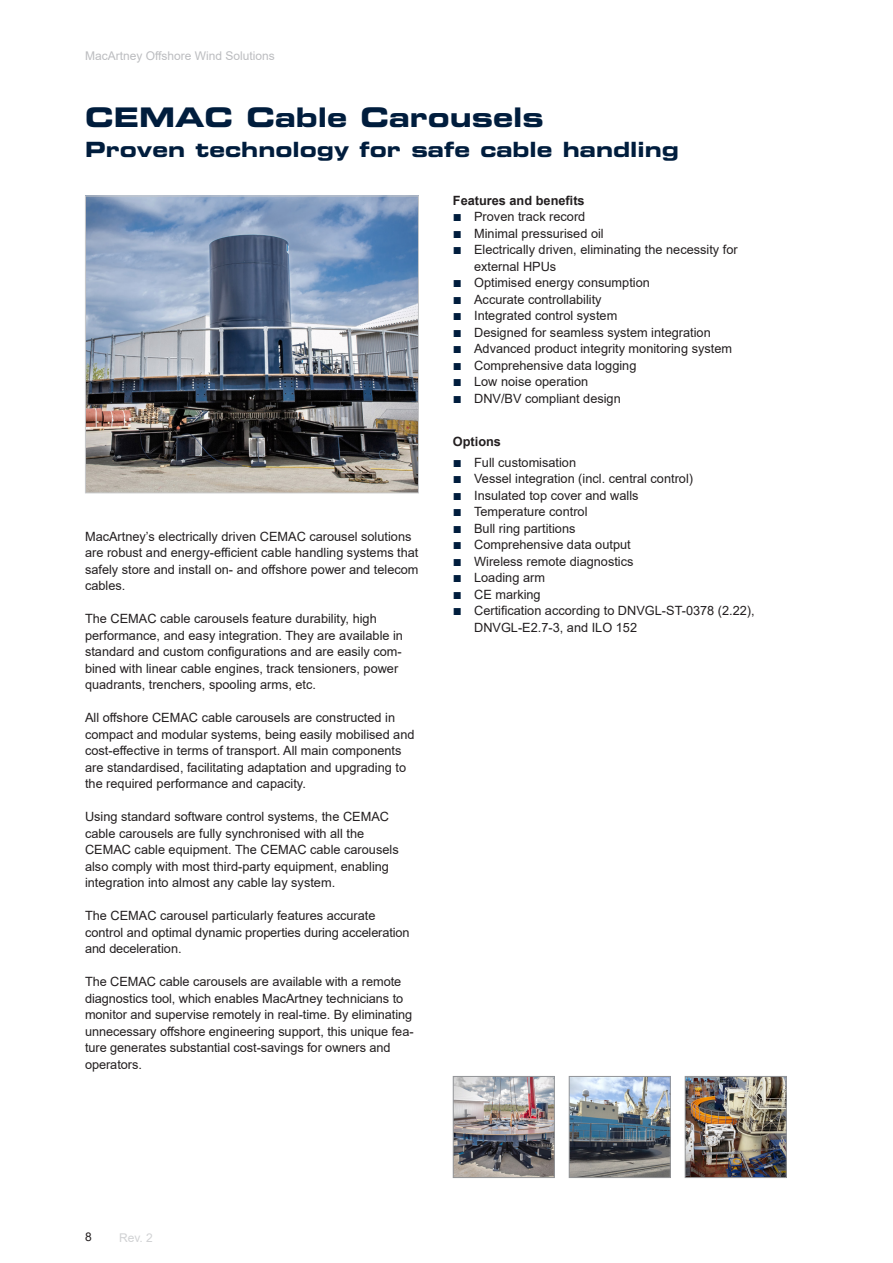
<style>
.page{position:relative;width:893px;height:1263px;background:#fff}
.page>*{position:absolute;margin:0;border:0;box-sizing:border-box;transform-origin:0 0}
.Overskrift{font:27px "Eurostile LT Std Bold Ex 2";color:#001d3d}
.Overskrift_2__linie{font:21px "Eurostile LT Std Bold Ex 2";color:#001d3d}
.Brødtekst{font:12.75px/16.5px "Arial";color:#231f20}
.Brødtekst-2{font:700 12.75px "Arial";color:#231f20}
.Rubrik_overskrift{font:700 12.75px "Arial";color:#231f20}
.t1{font:12px "Arial";color:#bcbdc0}
.t2{font:12px "Arial";color:#d1d2d4}
.t3{font:12px "Arial";color:#231f20}
.s1{font-weight:700;font-size:15px;color:#001d3d}
</style>
<div class="page">
<img style="left:87px;top:198px;width:330px;height:293px">
<div style="left:85px;top:196px;width:334px;height:297px;border:1px solid #c7c8ca"></div>
<img style="left:687px;top:1078px;width:98px;height:98px">
<div style="left:685px;top:1076px;width:102px;height:102px;border:1px solid #939598"></div>
<img style="left:571px;top:1078px;width:98px;height:98px">
<div style="left:569px;top:1076px;width:102px;height:102px;border:1px solid #939598"></div>
<img style="left:455px;top:1078px;width:98px;height:98px">
<div style="left:453px;top:1076px;width:102px;height:102px;border:1px solid #939598"></div>
<p class="t1" style="left:85px;top:47px;width:191px">MacArtney Offshore Wind Solutions</p>
<p class="Overskrift" style="left:85px;top:98px;width:460px">CEMAC Cable Carousels</p>
<p class="Overskrift_2__linie" style="left:85px;top:134px;width:595px">Proven technology for safe cable handling</p>
<p class="Brødtekst" style="left:85px;top:528px;width:335px">MacArtney’s electrically driven CEMAC carousel solutions are robust and energy-efficient cable handling systems that safely store and install on- and offshore power and telecom cables.</p>
<p class="Brødtekst" style="left:85px;top:610px;width:319px">The CEMAC cable carousels feature durability, high performance, and easy integration. They are available in standard and custom configurations and are easily com&shy;bined with linear cable engines, track tensioners, power quadrants, trenchers, spooling arms, etc.</p>
<p class="Brødtekst" style="left:85px;top:709px;width:331px">All offshore CEMAC cable carousels are constructed in compact and modular systems, being easily mobilised and cost-effective in terms of transport. All main components are standardised, facilitating adaptation and upgrading to the required performance and capacity.</p>
<p class="Brødtekst" style="left:85px;top:808px;width:315px">Using standard software control systems, the CEMAC cable carousels are fully synchronised with all the CEMAC cable equipment. The CEMAC cable carousels also comply with most third-party equipment, enabling integration into almost any cable lay system.</p>
<p class="Brødtekst" style="left:85px;top:907px;width:326px">The CEMAC carousel particularly features accurate control and optimal dynamic properties during acceleration and deceleration.</p>
<p class="Brødtekst" style="left:85px;top:973px;width:330px">The CEMAC cable carousels are available with a remote diagnostics tool, which enables MacArtney technicians to monitor and supervise remotely in real-time. By eliminating unnecessary offshore engineering support, this unique fea&shy;ture generates substantial cost-savings for owners and</p>
<p class="Brødtekst" style="left:85px;top:1056px;width:58px">operators.</p>
<p class="Brødtekst-2" style="left:453px;top:191px;width:133px">Features and benefits</p>
<p class="Brødtekst" style="left:453px;top:209px;width:134px"><span class="s1">■</span> Proven track record</p>
<p class="Brødtekst" style="left:453px;top:225px;width:152px"><span class="s1">■</span> Minimal pressurised oil</p>
<p class="Brødtekst" style="left:474px;top:242px;width:265px;text-indent:-21px"><span class="s1">■</span> Electrically driven, eliminating the necessity for external HPUs</p>
<p class="Brødtekst" style="left:453px;top:275px;width:198px"><span class="s1">■</span> Optimised energy consumption</p>
<p class="Brødtekst" style="left:453px;top:291px;width:150px"><span class="s1">■</span> Accurate controllability</p>
<p class="Brødtekst" style="left:453px;top:308px;width:166px"><span class="s1">■</span> Integrated control system</p>
<p class="Brødtekst" style="left:453px;top:324px;width:259px"><span class="s1">■</span> Designed for seamless system integration</p>
<p class="Brødtekst" style="left:453px;top:341px;width:281px"><span class="s1">■</span> Advanced product integrity monitoring system</p>
<p class="Brødtekst" style="left:453px;top:357px;width:185px"><span class="s1">■</span> Comprehensive data logging</p>
<p class="Brødtekst" style="left:453px;top:374px;width:137px"><span class="s1">■</span> Low noise operation</p>
<p class="Brødtekst" style="left:453px;top:390px;width:169px"><span class="s1">■</span> DNV/BV compliant design</p>
<p class="Rubrik_overskrift" style="left:453px;top:433px;width:50px">Options</p>
<p class="Brødtekst" style="left:453px;top:454px;width:125px"><span class="s1">■</span> Full customisation</p>
<p class="Brødtekst" style="left:453px;top:471px;width:242px"><span class="s1">■</span> Vessel integration (incl. central control)</p>
<p class="Brødtekst" style="left:453px;top:487px;width:187px"><span class="s1">■</span> Insulated top cover and walls</p>
<p class="Brødtekst" style="left:453px;top:504px;width:136px"><span class="s1">■</span> Temperature control</p>
<p class="Brødtekst" style="left:453px;top:520px;width:124px"><span class="s1">■</span> Bull ring partitions</p>
<p class="Brødtekst" style="left:453px;top:537px;width:179px"><span class="s1">■</span> Comprehensive data output</p>
<p class="Brødtekst" style="left:453px;top:553px;width:182px"><span class="s1">■</span> Wireless remote diagnostics</p>
<p class="Brødtekst" style="left:453px;top:570px;width:94px"><span class="s1">■</span> Loading arm</p>
<p class="Brødtekst" style="left:453px;top:586px;width:89px"><span class="s1">■</span> CE marking</p>
<p class="Brødtekst" style="left:474px;top:603px;width:282px;text-indent:-21px"><span class="s1">■</span> Certification according to DNVGL-ST-0378 (2.22),<br>DNVGL-E2.7-3, and ILO 152</p>
<p class="t3" style="left:85px;top:1228px;width:8px">8</p>
<p class="t2" style="left:119px;top:1229px;width:35px">Rev. 2</p>
</div>
